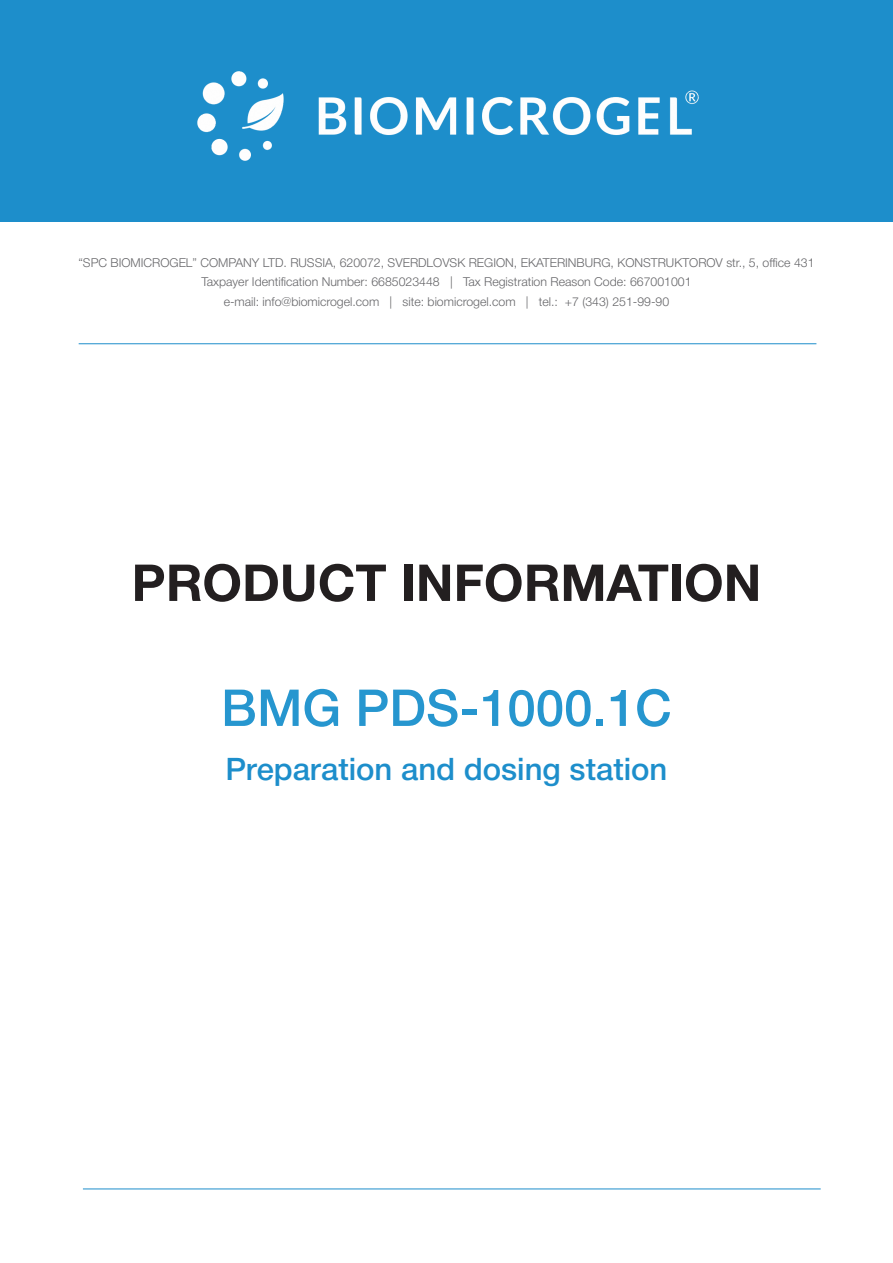
<style>
.page{position:relative;width:893px;height:1263px;background:#fff}
.page>*{position:absolute;margin:0;border:0;box-sizing:border-box;transform-origin:0 0}
.t1{font:700 51px "Helvetica Neue Cyr";color:#231f20}
.t2{font:500 51px "Helvetica Neue Cyr";color:#2696cf}
.t3{font:500 31.05px "Helvetica Neue Cyr";color:#1d8ecb}
.t4{font:300 12.3px "Helvetica Neue Cyr";color:#656568}
</style>
<div class="page">
<div style="left:1px;top:0;width:892px;height:221px;background:#1d8ecb"></div>
<hr style="left:83px;top:1188px;width:738px;height:1px;background:#1d8ecb">
<img style="left:198px;top:71px;width:500px;height:89px">
<hr style="left:79px;top:343px;width:737px;height:1px;background:#1d8ecb">
<p class="t4" style="left:78px;top:256px;width:738px">“SPC BIOMICROGEL” COMPANY LTD. RUSSIA, 620072, SVERDLOVSK REGION, EKATERINBURG, KONSTRUKTOROV str., 5, office 431</p>
<p class="t4" style="left:201px;top:275px;width:492px">Taxpayer Identification Number: 6685023448 | Tax Registration Reason Code: 667001001</p>
<p class="t4" style="left:224px;top:294px;width:447px">e-mail: info@biomicrogel.com | site: biomicrogel.com | tel.: +7 (343) 251-99-90</p>
<p class="t1" style="left:132px;top:555px;width:631px">PRODUCT INFORMATION</p>
<p class="t2" style="left:221px;top:680px;width:452px">BMG PDS-1000.1C</p>
<p class="t3" style="left:226px;top:752px;width:443px">Preparation and dosing station</p>
</div>
